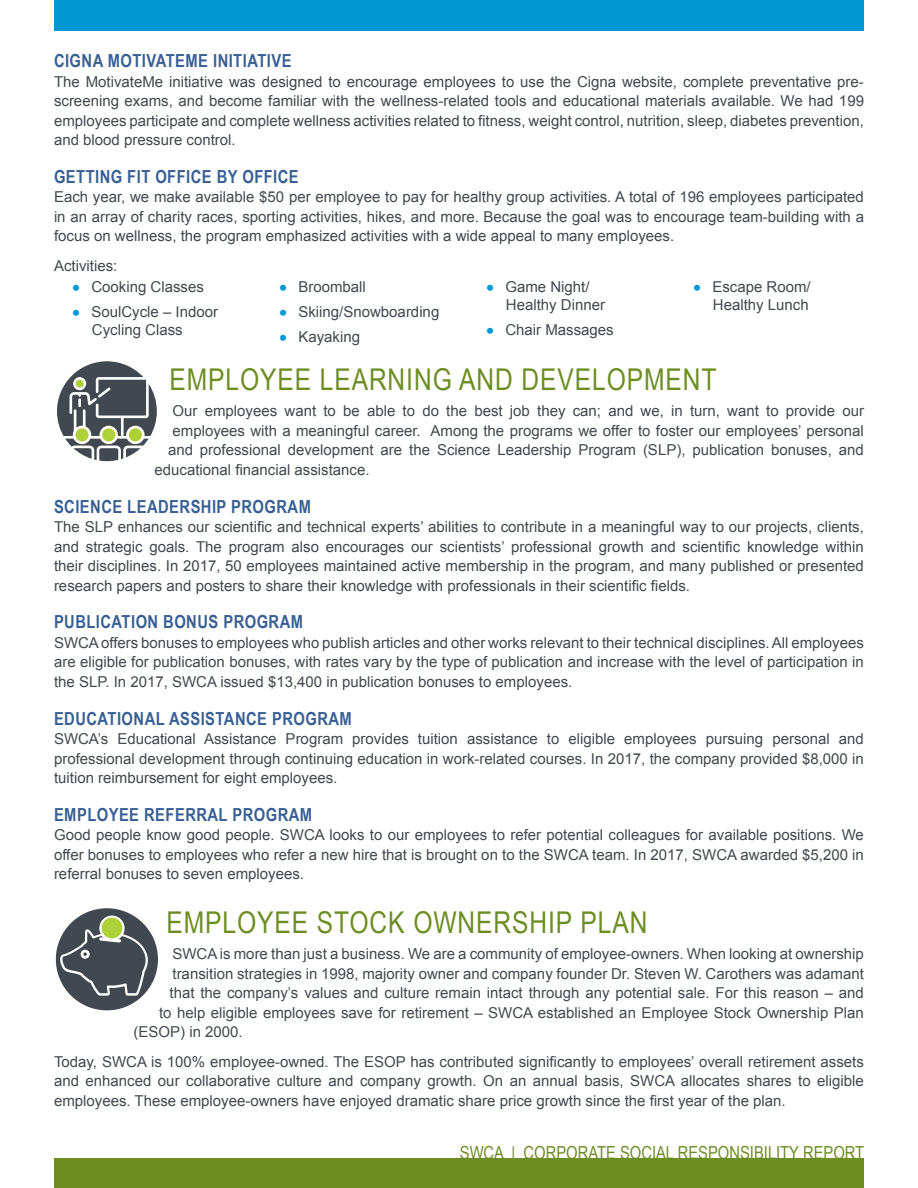
<style>
.page{position:relative;width:918px;height:1188px;background:#fff}
.page>*{position:absolute;margin:0;border:0;box-sizing:border-box;transform-origin:0 0}
.t1{font:30px "Arial Narrow";letter-spacing:.03em;color:#6d8d23}
.t2{font:700 18px "Arial Narrow";letter-spacing:.025em;color:#386094}
.t3{font:18px "Arial Narrow";color:#6d8d23}
.t4{font:15px/19.5px "Arial";color:#42484f;text-align:justify}
.s1{font-weight:700;font-size:21px;color:#0097d7}
</style>
<div class="page">
<div style="left:56px;top:908px;width:102px;height:102px;background:#42484f;border-radius:50%"></div>
<svg style="left:56px;top:913px;width:95px;height:98px"></svg>
<svg style="left:57px;top:361px;width:100px;height:100px"></svg>
<div style="left:54px;top:0;width:810px;height:30px;background:#0097d7"></div>
<div style="left:54px;top:1159px;width:810px;height:29px;background:#6d8d23"></div>
<p class="t2" style="left:54px;top:47px;width:239px">CIGNA MOTIVATEME INITIATIVE</p>
<p class="t4" style="left:54px;top:72px;width:812px">The MotivateMe initiative was designed to encourage employees to use the Cigna website, complete preventative pre&shy;screening exams, and become familiar with the wellness-related tools and educational materials available. We had 199 employees participate and complete wellness activities related to fitness, weight control, nutrition, sleep, diabetes prevention, and blood pressure control.</p>
<p class="t2" style="left:54px;top:163px;width:246px">GETTING FIT OFFICE BY OFFICE</p>
<p class="t4" style="left:54px;top:187px;width:812px">Each year, we make available $50 per employee to pay for healthy group activities. A total of 196 employees participated in an array of charity races, sporting activities, hikes, and more. Because the goal was to encourage team-building with a focus on wellness, the program emphasized activities with a wide appeal to many employees.</p>
<p class="t4" style="left:54px;top:256px;width:65px">Activities:</p>
<p class="t4" style="left:72px;top:277px;width:133px"><span class="s1">•</span> Cooking Classes</p>
<p class="t4" style="left:92px;top:303px;width:128px;line-height:18px;text-indent:-19px"><span class="s1">•</span> SoulCycle – Indoor<br>Cycling Class</p>
<p class="t4" style="left:279px;top:277px;width:88px"><span class="s1">•</span> Broomball</p>
<p class="t4" style="left:279px;top:302px;width:161px"><span class="s1">•</span> Skiing/Snowboarding</p>
<p class="t4" style="left:279px;top:327px;width:82px"><span class="s1">•</span> Kayaking</p>
<p class="t4" style="left:506px;top:278px;width:101px;line-height:18px;text-indent:-19px"><span class="s1">•</span> Game Night/<br>Healthy Dinner</p>
<p class="t4" style="left:486px;top:320px;width:129px"><span class="s1">•</span> Chair Massages</p>
<p class="t4" style="left:693px;top:278px;width:119px;line-height:18px;text-align:right"><span class="s1">•</span> Escape Room/<br>Healthy Lunch</p>
<h1 class="t1" style="left:170px;top:358px;width:548px">EMPLOYEE LEARNING AND DEVELOPMENT</h1>
<p class="t4" style="left:172px;top:402px;width:693px">Our employees want to be able to do the best job they can; and we, in turn, want to provide our</p>
<p class="t4" style="left:172px;top:421px;width:693px">employees with a meaningful career. Among the programs we offer to foster our employees’ personal</p>
<p class="t4" style="left:168px;top:441px;width:697px">and professional development are the Science Leadership Program (SLP), publication bonuses, and</p>
<p class="t4" style="left:154px;top:460px;width:217px">educational financial assistance.</p>
<p class="t2" style="left:54px;top:493px;width:259px">SCIENCE LEADERSHIP PROGRAM</p>
<p class="t4" style="left:54px;top:517px;width:811px">The SLP enhances our scientific and technical experts’ abilities to contribute in a meaningful way to our projects, clients, and strategic goals. The program also encourages our scientists’ professional growth and scientific knowledge within their disciplines. In 2017, 50 employees maintained active membership in the program, and many published or presented research papers and posters to share their knowledge with professionals in their scientific fields.</p>
<p class="t2" style="left:54px;top:608px;width:251px">PUBLICATION BONUS PROGRAM</p>
<p class="t4" style="left:54px;top:633px;width:811px">SWCA offers bonuses to employees who publish articles and other works relevant to their technical disciplines. All employees are eligible for publication bonuses, with rates vary by the type of publication and increase with the level of participation in the SLP. In 2017, SWCA issued $13,400 in publication bonuses to employees.</p>
<p class="t2" style="left:54px;top:705px;width:299px">EDUCATIONAL ASSISTANCE PROGRAM</p>
<p class="t4" style="left:54px;top:729px;width:811px">SWCA’s Educational Assistance Program provides tuition assistance to eligible employees pursuing personal and professional development through continuing education in work-related courses. In 2017, the company provided $8,000 in tuition reimbursement for eight employees.</p>
<p class="t2" style="left:54px;top:801px;width:260px">EMPLOYEE REFERRAL PROGRAM</p>
<p class="t4" style="left:54px;top:826px;width:811px">Good people know good people. SWCA looks to our employees to refer potential colleagues for available positions. We offer bonuses to employees who refer a new hire that is brought on to the SWCA team. In 2017, SWCA awarded $5,200 in referral bonuses to seven employees.</p>
<h1 class="t1" style="left:166px;top:900px;width:482px">EMPLOYEE STOCK OWNERSHIP PLAN</h1>
<p class="t4" style="left:172px;top:944px;width:693px">SWCA is more than just a business. We are a community of employee-owners. When looking at ownership</p>
<p class="t4" style="left:172px;top:964px;width:693px">transition strategies in 1998, majority owner and company founder Dr. Steven W. Carothers was adamant</p>
<p class="t4" style="left:170px;top:983px;width:696px">that the company’s values and culture remain intact through any potential sale. For this reason – and</p>
<p class="t4" style="left:159px;top:1003px;width:706px">to help eligible employees save for retirement – SWCA established an Employee Stock Ownership Plan</p>
<p class="t4" style="left:134px;top:1022px;width:111px">(ESOP) in 2000.</p>
<p class="t4" style="left:54px;top:1052px;width:811px">Today, SWCA is 100% employee-owned. The ESOP has contributed significantly to employees’ overall retirement assets and enhanced our collaborative culture and company growth. On an annual basis, SWCA allocates shares to eligible employees. These employee-owners have enjoyed dramatic share price growth since the first year of the plan.</p>
<p class="t3" style="left:460px;top:1139px;width:406px">SWCA | CORPORATE SOCIAL RESPONSIBILITY REPORT</p>
</div>
